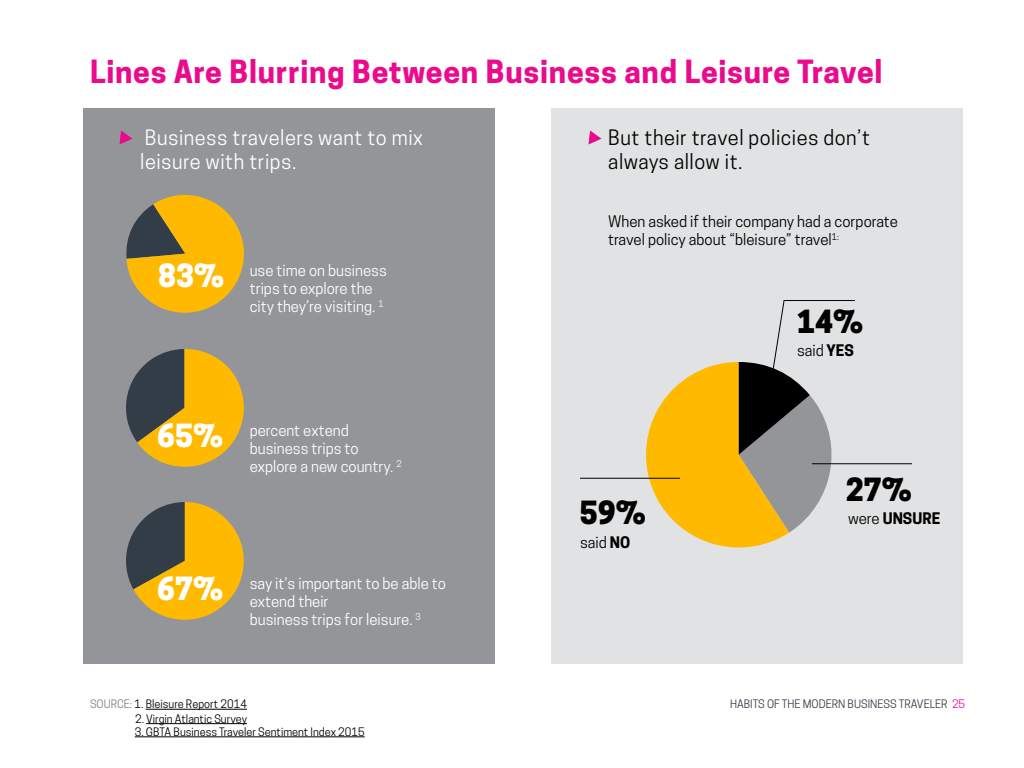
<style>
.page{position:relative;width:1024px;height:768px;background:#fff}
.page>*{position:absolute;margin:0;border:0;box-sizing:border-box;transform-origin:0 0}
.t1{font:700 30px "Cooper Hewitt";letter-spacing:.025em;color:#ea0b8c}
.t2{font:800 30px "Cooper Hewitt";color:#000}
.t3{font:20px/24px "Cooper Hewitt";letter-spacing:.025em;color:#fff}
.t4{font:20px/24px "Cooper Hewitt";letter-spacing:.025em;color:#000}
.t5{font:15px/18px "Cooper Hewitt";color:#fff}
.t6{font:15px/18px "Cooper Hewitt";color:#000}
.t7{font:700 15px "Cooper Hewitt";color:#000}
.t8{font:11px "Cooper Hewitt";color:#000}
.t9{font:11px "Cooper Hewitt";color:#333d47}
.s1{font-weight:800;font-size:30px}
.s2{color:#808080}
.s3{font-weight:700}
.s4{font-weight:400}
.s5{color:#ea0b8c}
</style>
<div class="page">
<hr style="left:146px;top:709px;width:101px;height:1px;background:#000">
<hr style="left:146px;top:723px;width:101px;height:1px;background:#000">
<hr style="left:135px;top:737px;width:230px;height:1px;background:#000">
<div style="left:83px;top:108px;width:412px;height:556px;background:#939598"></div>
<svg style="left:126px;top:194px;width:118px;height:119px"></svg>
<svg style="left:126px;top:349px;width:118px;height:118px"></svg>
<svg style="left:126px;top:502px;width:118px;height:118px"></svg>
<div style="left:551px;top:108px;width:412px;height:556px;background:#e1e2e3"></div>
<svg style="left:119px;top:130px;width:14px;height:15px"></svg>
<svg style="left:588px;top:130px;width:14px;height:15px"></svg>
<svg style="left:633px;top:301px;width:210px;height:247px"></svg>
<hr style="left:783px;top:300px;width:72px;height:1px;background:#000">
<hr style="left:812px;top:463px;width:100px;height:1px;background:#000">
<hr style="left:580px;top:478px;width:100px;height:1px;background:#000">
<h1 class="t1" style="left:90px;top:53px;width:794px">Lines Are Blurring Between Business and Leisure Travel</h1>
<h2 class="t3" style="left:140px;top:126px;width:284px">Business travelers want to mix leisure with trips.</h2>
<p class="t5" style="left:250px;top:261px;width:139px;text-indent:-91px"><span class="s1">83%</span> use time on business trips to explore the city they’re visiting. <sup>1</sup></p>
<p class="t5" style="left:250px;top:421px;width:153px;text-indent:-92px"><span class="s1">65%</span> percent extend business trips to explore a new country. <sup>2</sup></p>
<p class="t5" style="left:250px;top:574px;width:198px;text-indent:-92px"><span class="s1">67%</span> say it’s important to be able to extend their<br>business trips for leisure. <sup>3</sup></p>
<p class="t8" style="left:90px;top:698px;width:158px"><span class="s2">SOURCE:</span> 1. Bleisure Report 2014</p>
<p class="t8" style="left:135px;top:712px;width:113px">2. Virgin Atlantic Survey</p>
<p class="t8" style="left:135px;top:725px;width:231px">3. GBTA Business Traveler Sentiment Index 2015</p>
<h2 class="t4" style="left:608px;top:126px;width:263px">But their travel policies don’t always allow it.</h2>
<p class="t6" style="left:608px;top:213px;width:292px">When asked if their company had a corporate travel policy about “bleisure” travel<sup>1:</sup></p>
<h1 class="t2" style="left:797px;top:303px;width:67px">14%</h1>
<h1 class="t2" style="left:580px;top:495px;width:67px">59%</h1>
<p class="t6" style="left:580px;top:533px;width:52px">said <span class="s3">NO</span></p>
<p class="t6" style="left:797px;top:341px;width:59px">said <span class="s3">YES</span></p>
<h1 class="t2" style="left:846px;top:472px;width:67px">27%</h1>
<p class="t7" style="left:848px;top:510px;width:94px"><span class="s4">were</span> UNSURE</p>
<p class="t9" style="left:730px;top:698px;width:237px">HABITS OF THE MODERN BUSINESS TRAVELER <span class="s5">25</span></p>
</div>
